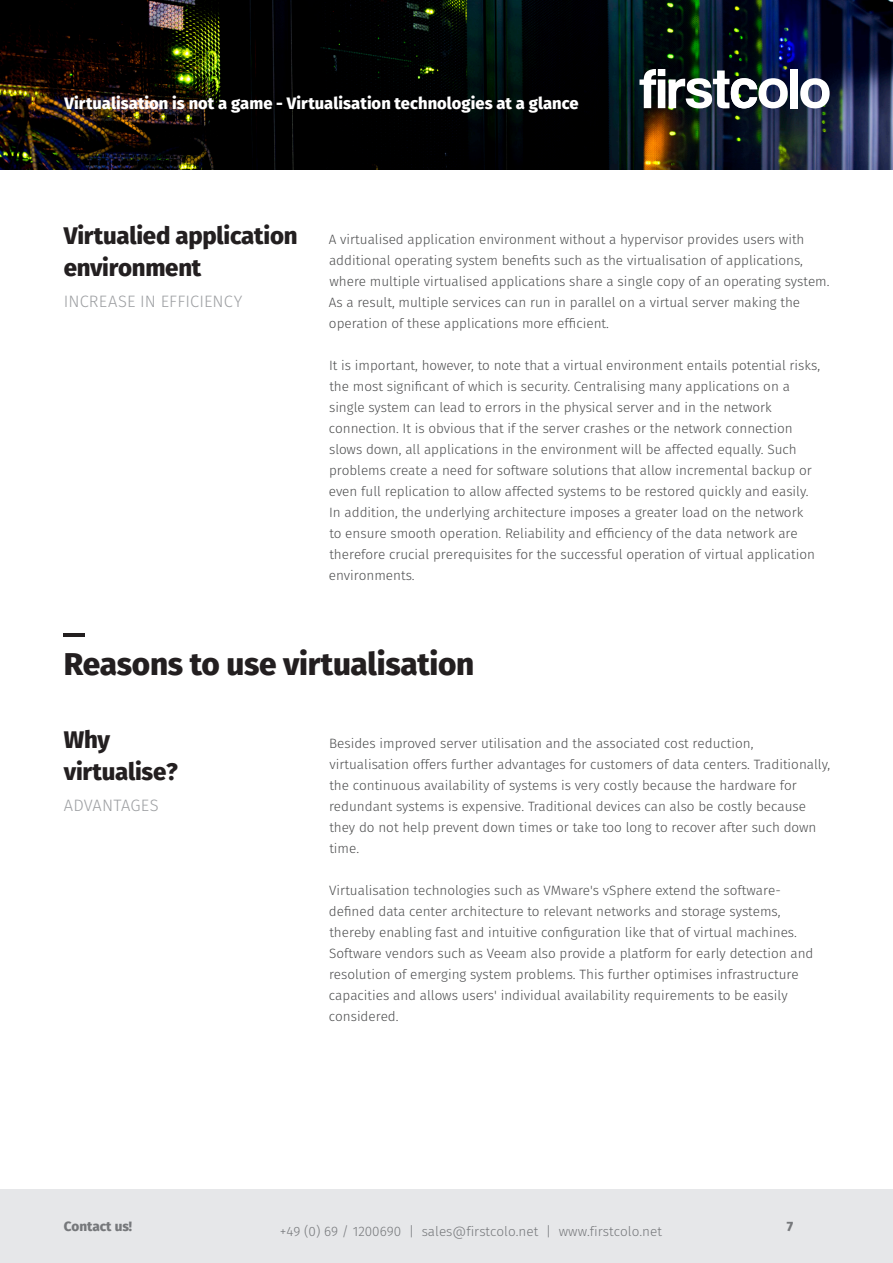
<style>
.page{position:relative;width:893px;height:1263px;background:#fff}
.page>*{position:absolute;margin:0;border:0;box-sizing:border-box;transform-origin:0 0}
.t1{font:800 31.5px "Fira Sans";letter-spacing:-.01em;color:#231f20}
.t2{font:800 24px/31.5px "Fira Sans";letter-spacing:-.01em;color:#231f20}
.t3{font:800 16.5px "Fira Sans";color:#fff}
.t4{font:300 16.5px "Fira Sans";letter-spacing:.005em;color:#9d9fa2}
.t5{font:300 13.5px/21px "Fira Sans";color:#4b4c4d}
.t6{font:300 13.5px "Fira Sans";color:#76787b}
.t7{font:800 13.5px "Fira Sans";color:#76787b}
</style>
<div class="page">
<div style="left:0;top:1189px;width:893px;height:74px;background:#e6e7e9"></div>
<img style="left:0;top:0;width:893px;height:170px">
<hr style="left:64px;top:633px;width:21px;height:4px;background:#231f20">
<img style="left:639px;top:69px;width:149px;height:40px">
<div style="left:790px;top:69px;width:8px;height:39px;background:#fff"></div>
<svg style="left:800px;top:78px;width:30px;height:30px"></svg>
<p class="t3" style="left:64px;top:89px;width:516px">Virtualisation is not a game - Virtualisation technologies at a glance</p>
<h2 class="t2" style="left:64px;top:218px;width:235px">Virtualied application environment</h2>
<p class="t4" style="left:64px;top:290px;width:180px">INCREASE IN EFFICIENCY</p>
<p class="t5" style="left:329px;top:229px;width:502px">A virtualised application environment without a hypervisor provides users with additional operating system benefits such as the virtualisation of applications, where multiple virtualised applications share a single copy of an operating system.<br>As a result, multiple services can run in parallel on a virtual server making the operation of these applications more efficient.</p>
<p class="t5" style="left:329px;top:355px;width:493px">It is important, however, to note that a virtual environment entails potential risks, the most significant of which is security. Centralising many applications on a single system can lead to errors in the physical server and in the network connection. It is obvious that if the server crashes or the network connection slows down, all applications in the environment will be affected equally. Such problems create a need for software solutions that allow incremental backup or even full replication to allow affected systems to be restored quickly and easily.<br>In addition, the underlying architecture imposes a greater load on the network<br>to ensure smooth operation. Reliability and efficiency of the data network are therefore crucial prerequisites for the successful operation of virtual application environments.</p>
<h1 class="t1" style="left:64px;top:636px;width:412px">Reasons to use virtualisation</h1>
<h2 class="t2" style="left:64px;top:722px;width:116px">Why virtualise?</h2>
<p class="t4" style="left:64px;top:794px;width:96px">ADVANTAGES</p>
<p class="t7" style="left:64px;top:1215px;width:70px">Contact us!</p>
<p class="t5" style="left:329px;top:733px;width:503px">Besides improved server utilisation and the associated cost reduction, virtualisation offers further advantages for customers of data centers. Traditionally, the continuous availability of systems is very costly because the hardware for redundant systems is expensive. Traditional devices can also be costly because they do not help prevent down times or take too long to recover after such down time.</p>
<p class="t5" style="left:329px;top:880px;width:486px">Virtualisation technologies such as VMware's vSphere extend the software&shy;defined data center architecture to relevant networks and storage systems, thereby enabling fast and intuitive configuration like that of virtual machines.<br>Software vendors such as Veeam also provide a platform for early detection and resolution of emerging system problems. This further optimises infrastructure capacities and allows users' individual availability requirements to be easily considered.</p>
<p class="t6" style="left:280px;top:1222px;width:384px">+49 (0) 69 / 1200690 | sales@firstcolo.net | www.firstcolo.net</p>
<p class="t7" style="left:787px;top:1215px;width:8px">7</p>
</div>
